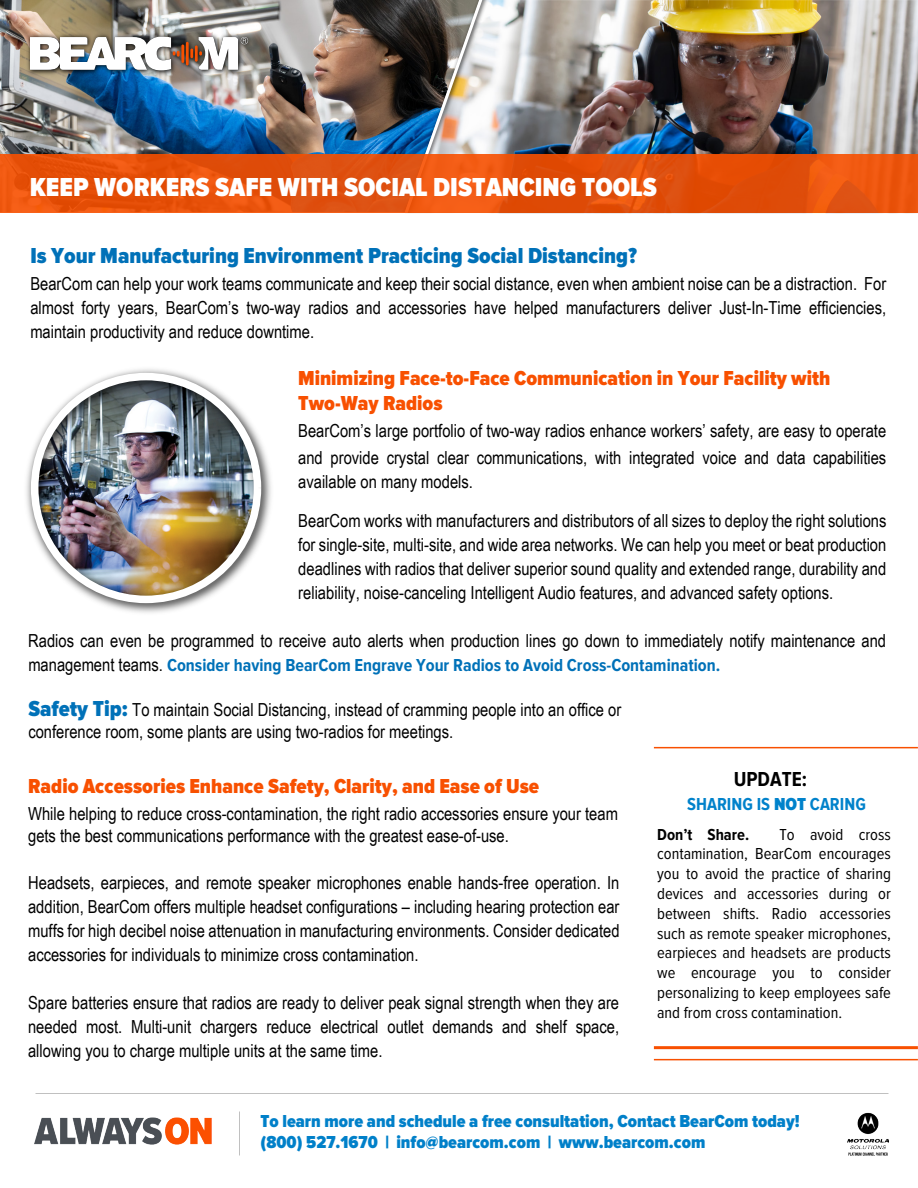
<style>
.page{position:relative;width:918px;height:1188px;background:#fff}
.page>*{position:absolute;margin:0;border:0;box-sizing:border-box;transform-origin:0 0}
.t1{font:900 27px "Proxima Nova Cond";color:#fff}
.t2{font:900 22.5px "Proxima Nova Cond";color:#0071b8}
.t3{font:900 21px/25.2px "Proxima Nova Cond";color:#f85000}
.t4{font:700 21px "Proxima Nova Cond";color:#000}
.t5{font:18px/24px "Arial Narrow";color:#000;text-align:justify}
.t6{font:900 18px/21.6px "Proxima Nova Cond";color:#0080c9}
.t7{font:700 18px "Proxima Nova Cond";color:#0071b8}
.t8{font:700 18px "Proxima Nova Cond";color:#0082cb}
.t9{font:16.5px/19.8px "Proxima Nova Cond";color:#000;text-align:justify}
.t10{font:700 16.5px "Proxima Nova Cond";color:#000}
.s1{font-family:"Arial Narrow";font-weight:400;color:#000}
.s2{font-family:"Proxima Nova Cond";font-weight:900;font-size:22.5px;color:#0071b8}
.s3{font-weight:900}
</style>
<div class="page">
<img style="left:0;top:0;width:397px;height:155px">
<img style="left:493px;top:0;width:425px;height:155px">
<img style="left:24px;top:31px;width:232px;height:47px">
<svg style="left:30px;top:37px;width:218px;height:33px"></svg>
<img style="left:397px;top:0;width:96px;height:155px">
<img style="left:400px;top:0;width:88px;height:155px">
<svg style="left:0;top:155px;width:918px;height:58px;background:#e5510c"></svg>
<img style="left:26px;top:369px;width:245px;height:244px">
<div style="left:31px;top:373px;width:230px;height:230px;border:8px solid #fff;border-radius:50%"></div>
<img style="left:34px;top:1117px;width:178px;height:28px">
<img style="left:848px;top:1113px;width:41px;height:43px">
<hr style="left:654px;top:747px;width:264px;height:1px;background:#f85000">
<hr style="left:654px;top:1046px;width:264px;height:3px;background:#f85000">
<hr style="left:654px;top:1059px;width:264px;height:1px;background:#f85000">
<h1 class="t1" style="left:30px;top:172px;width:629px">KEEP WORKERS SAFE WITH SOCIAL DISTANCING TOOLS</h1>
<p class="t2" style="left:30px;top:243px;width:608px">Is Your Manufacturing Environment Practicing Social Distancing?</p>
<p class="t5" style="left:30px;top:271px;width:857px">BearCom can help your work teams communicate and keep their social distance, even when ambient noise can be a distraction. For almost forty years, BearCom’s two-way radios and accessories have helped manufacturers deliver Just-In-Time efficiencies, maintain productivity and reduce downtime.</p>
<p class="t3" style="left:298px;top:366px;width:534px">Minimizing Face-to-Face Communication in Your Facility with<br>Two-Way Radios</p>
<p class="t5" style="left:298px;top:417px;width:590px;line-height:27px">BearCom’s large portfolio of two-way radios enhance workers’ safety, are easy to operate and provide crystal clear communications, with integrated voice and data capabilities</p>
<p class="t5" style="left:298px;top:462px;width:590px;line-height:39px">available on many models.<br>BearCom works with manufacturers and distributors of all sizes to deploy the right solutions</p>
<p class="t5" style="left:298px;top:532px;width:590px">for single-site, multi-site, and wide area networks. We can help you meet or beat production deadlines with radios that deliver superior sound quality and extended range, durability and reliability, noise-canceling Intelligent Audio features, and advanced safety options.</p>
<p class="t5" style="left:28px;top:628px;width:859px">Radios can even be programmed to receive auto alerts when production lines go down to immediately notify maintenance and</p>
<p class="t7" style="left:28px;top:655px;width:693px"><span class="s1">management teams.</span> Consider having BearCom Engrave Your Radios to Avoid Cross-Contamination.</p>
<p class="t5" style="left:28px;top:698px;width:594px;line-height:21.6px"><span class="s2">Safety Tip:</span> To maintain Social Distancing, instead of cramming people into an office or conference room, some plants are using two-radios for meetings.</p>
<p class="t3" style="left:28px;top:774px;width:513px">Radio Accessories Enhance Safety, Clarity, and Ease of Use</p>
<p class="t5" style="left:28px;top:802px;width:591px;line-height:21.6px">While helping to reduce cross-contamination, the right radio accessories ensure your team gets the best communications performance with the greatest ease-of-use.</p>
<p class="t5" style="left:28px;top:870px;width:593px">Headsets, earpieces, and remote speaker microphones enable hands-free operation. In addition, BearCom offers multiple headset configurations – including hearing protection ear muffs for high decibel noise attenuation in manufacturing environments. Consider dedicated accessories for individuals to minimize cross contamination.</p>
<p class="t5" style="left:28px;top:990px;width:593px">Spare batteries ensure that radios are ready to deliver peak signal strength when they are needed most. Multi-unit chargers reduce electrical outlet demands and shelf space, allowing you to charge multiple units at the same time.</p>
<p class="t4" style="left:734px;top:767px;width:75px">UPDATE:</p>
<p class="t8" style="left:687px;top:794px;width:180px">SHARING IS <span class="s3">NOT</span> CARING</p>
<p class="t10" style="left:657px;top:825px;width:94px">Don’t Share.</p>
<p class="t9" style="left:657px;top:825px;width:235px;text-indent:122px">To avoid cross contamination, BearCom encourages you to avoid the practice of sharing devices and accessories during or between shifts. Radio accessories such as remote speaker microphones, earpieces and headsets are products we encourage you to consider personalizing to keep employees safe and from cross contamination.</p>
<p class="t6" style="left:261px;top:1111px;width:541px">To learn more and schedule a free consultation, Contact BearCom today! (800) 527.1670 | info@bearcom.com | www.bearcom.com</p>
</div>
